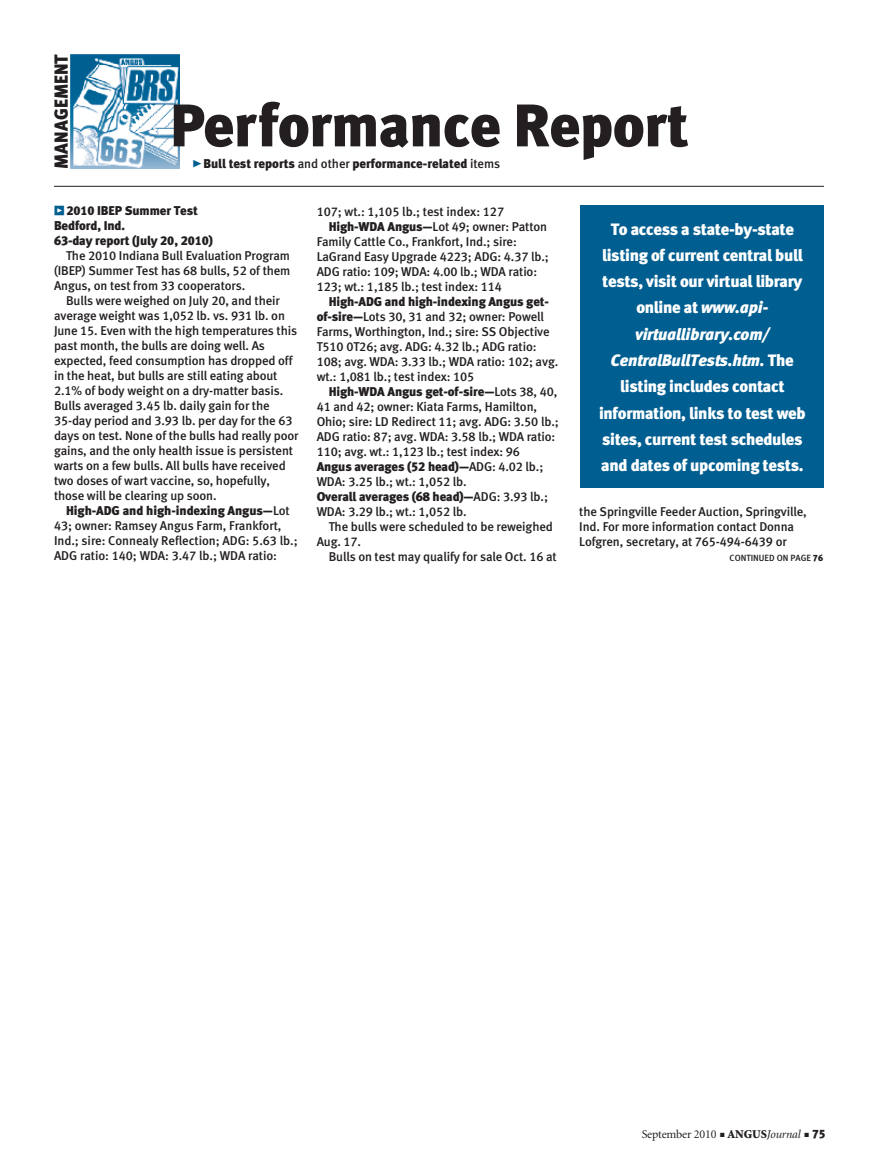
<style>
.page{position:relative;width:878px;height:1168px;background:#fff}
.page>*{position:absolute;margin:0;border:0;box-sizing:border-box;transform-origin:0 0}
.t1{font:60px "Meta Black LF";letter-spacing:-.01em;color:#231f20}
.t2{font:18.9px "Meta Black LF";letter-spacing:.01em;color:#231f20;scale:.95 1}
.pull_quote{font:16.5px/26.2px "Meta Black LF";letter-spacing:-.02em;color:#fff;text-align:center}
.Test_copy{font:12.75px/15px "Meta Medium LF";letter-spacing:-.01em;color:#231f20}
.Test_heading{font:12.75px/15px "Meta Medium LF";letter-spacing:-.01em;color:#231f20}
.Test_heading-2{font:12.75px "Meta Black LF";letter-spacing:-.01em;color:#231f20}
.t3{font:12px "Minion";letter-spacing:-.015em;color:#231f20}
.t4{font:9px "Meta Medium LF";color:#231f20}
.s1{font-family:"Meta Black Caps Expert";font-size:21px;color:#005e90}
.s2{font-family:"Meta Medium LF"}
.s3{font-family:"Meta Black Caps Expert";color:#005e90}
.s4{font-family:"Meta Black LF"}
.s5{font-style:italic}
.s6{font-weight:900}
</style>
<div class="page">
<img style="left:70px;top:54px;width:110px;height:114px">
<hr style="left:54px;top:186px;width:770px;height:1px;background:#231f20">
<div style="left:580px;top:206px;width:244px;height:282px;background:#005e90"></div>
<p class="t2" style="left:50px;top:169px;width:119px;rotate:-90deg">management</p>
<p class="t1" style="left:170px;top:89px;width:520px">Performance Report</p>
<p class="Test_heading-2" style="left:191px;top:156px;width:310px"><span class="s1">@</span>Bull test reports <span class="s2">and other</span> performance-related <span class="s2">items</span></p>
<p class="Test_heading-2" style="left:54px;top:203px;width:145px"><span class="s3">z</span> 2010 IBEP Summer Test</p>
<p class="Test_heading-2" style="left:54px;top:218px;width:73px">Bedford, Ind.</p>
<p class="Test_heading-2" style="left:54px;top:233px;width:160px">63-day report (July 20, 2010)</p>
<p class="Test_copy" style="left:54px;top:248px;width:238px;text-align:justify;text-indent:12px">The 2010 Indiana Bull Evaluation Program (IBEP) Summer Test has 68 bulls, 52 of them Angus, on test from 33 cooperators.</p>
<p class="Test_copy" style="left:54px;top:293px;width:246px;text-indent:12px">Bulls were weighed on July 20, and their average weight was 1,052 lb. vs. 931 lb. on June 15. Even with the high temperatures this past month, the bulls are doing well. As expected, feed consumption has dropped off in the heat, but bulls are still eating about 2.1% of body weight on a dry-matter basis.<br>Bulls averaged 3.45 lb. daily gain for the 35-day period and 3.93 lb. per day for the 63 days on test. None of the bulls had really poor gains, and the only health issue is persistent warts on a few bulls. All bulls have received two doses of wart vaccine, so, hopefully, those will be clearing up soon.</p>
<p class="Test_copy" style="left:54px;top:503px;width:245px;text-indent:12px"><span class="s4">High-ADG and high-indexing Angus—</span>Lot 43; owner: Ramsey Angus Farm, Frankfort, Ind.; sire: Connealy Reflection; ADG: 5.63 lb.; ADG ratio: 140; WDA: 3.47 lb.; WDA ratio:</p>
<p class="Test_copy" style="left:316px;top:203px;width:189px">107; wt.: 1,105 lb.; test index: 127</p>
<p class="Test_copy" style="left:316px;top:218px;width:234px;text-indent:12px"><span class="s4">High-WDA Angus—</span>Lot 49; owner: Patton Family Cattle Co., Frankfort, Ind.; sire:<br>LaGrand Easy Upgrade 4223; ADG: 4.37 lb.; ADG ratio: 109; WDA: 4.00 lb.; WDA ratio:<br>123; wt.: 1,185 lb.; test index: 114</p>
<p class="Test_copy" style="left:316px;top:293px;width:243px;text-indent:12px"><span class="s4">High-ADG and high-indexing Angus get&shy;of-sire—</span>Lots 30, 31 and 32; owner: Powell Farms, Worthington, Ind.; sire: SS Objective T510 0T26; avg. ADG: 4.32 lb.; ADG ratio:<br>108; avg. WDA: 3.33 lb.; WDA ratio: 102; avg. wt.: 1,081 lb.; test index: 105</p>
<p class="Test_copy" style="left:316px;top:383px;width:243px;text-indent:12px"><span class="s4">High-WDA Angus get-of-sire—</span>Lots 38, 40, 41 and 42; owner: Kiata Farms, Hamilton, Ohio; sire: LD Redirect 11; avg. ADG: 3.50 lb.; ADG ratio: 87; avg. WDA: 3.58 lb.; WDA ratio:<br>110; avg. wt.: 1,123 lb.; test index: 96</p>
<p class="Test_heading" style="left:316px;top:458px;width:228px"><span class="s4">Angus averages (52 head)—</span>ADG: 4.02 lb.;<br>WDA: 3.25 lb.; wt.: 1,052 lb.</p>
<p class="Test_heading" style="left:316px;top:488px;width:233px"><span class="s4">Overall averages (68 head)—</span>ADG: 3.93 lb.;<br>WDA: 3.29 lb.; wt.: 1,052 lb.</p>
<p class="Test_copy" style="left:316px;top:518px;width:238px;text-indent:12px">The bulls were scheduled to be reweighed<br>Aug. 17.</p>
<p class="Test_copy" style="left:328px;top:548px;width:230px">Bulls on test may qualify for sale Oct. 16 at</p>
<p class="pull_quote" style="left:599px;top:216px;width:208px">To access a state-by-state listing of current central bull tests, visit our virtual library online at <span class="s5">www.api&shy;virtuallibrary.com/<br>CentralBullTests.htm.</span> The listing includes contact information, links to test web sites, current test schedules and dates of upcoming tests.</p>
<p class="Test_copy" style="left:579px;top:503px;width:229px">the Springville Feeder Auction, Springville,<br>Ind. For more information contact Donna<br>Lofgren, secretary, at 765-494-6439 or</p>
<p class="t4" style="left:729px;top:552px;width:95px">CONTINUED ON PAGE <span class="s4">76</span></p>
<p class="t3" style="left:641px;top:1128px;width:185px">September 2010 ■ <span class="s6">ANGUS</span><span class="s5">Journal</span> ■ <span class="s4">75</span></p>
</div>
